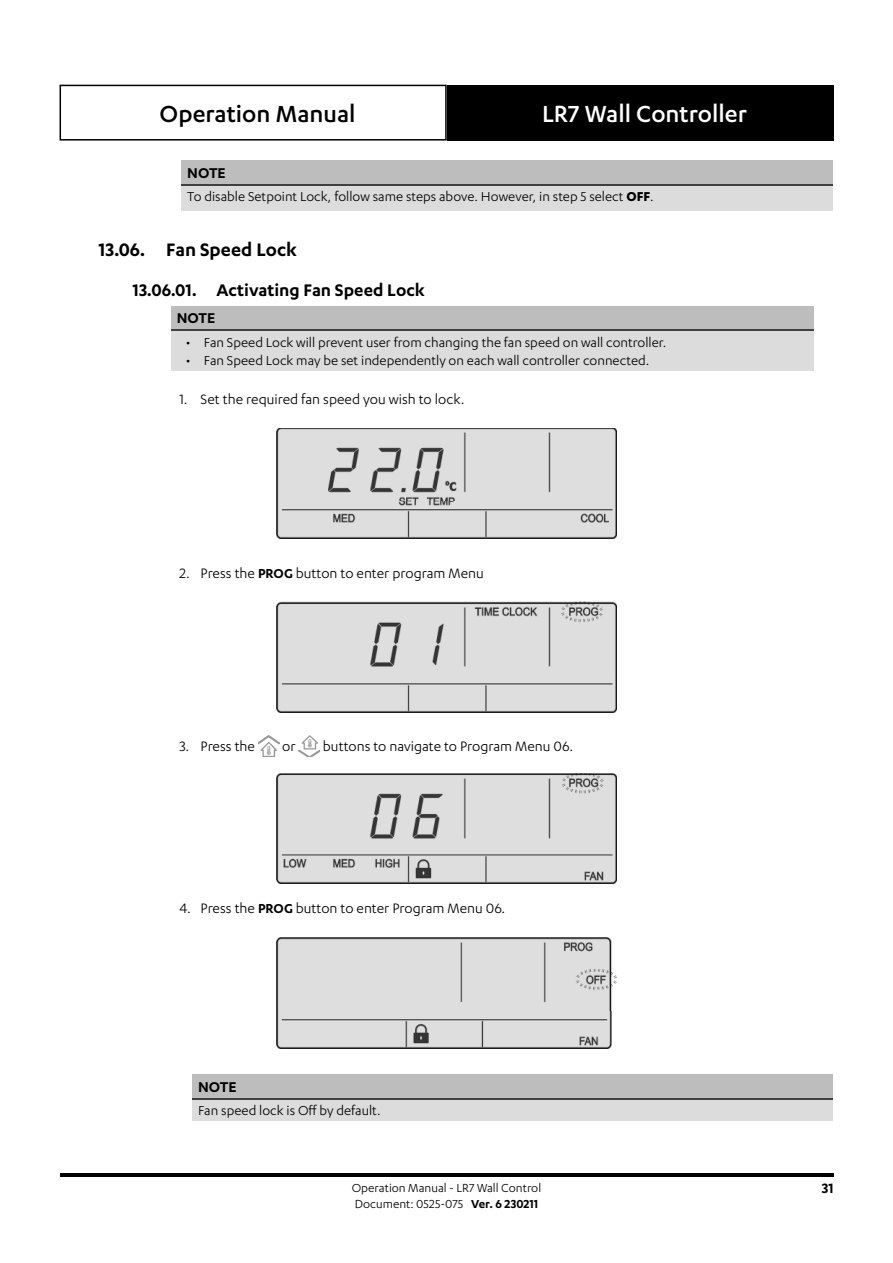
<style>
.page{position:relative;width:893px;height:1263px;background:#fff}
.page>*{position:absolute;margin:0;border:0;box-sizing:border-box;transform-origin:0 0}
.t1{font:500 27px "Karbon";color:#fff}
.t2{font:500 27px "Karbon";color:#000}
.t3{font:600 21px "Karbon";color:#000}
.t4{font:600 19.5px "Karbon";color:#000}
.t5{font:600 16.5px "Karbon";color:#000}
.t6{font:15.75px "Karbon";color:#000}
.t7{font:600 15.75px "Karbon";color:#000}
.t8{font:15px "Karbon";color:#000}
.t9{font:13.5px/16.2px "Karbon";color:#000}
.s1{font-weight:700}
.s2{font-weight:600;font-size:15px}
.s3{font-weight:600}
</style>
<div class="page">
<hr style="left:60px;top:1173px;width:773px;height:3px;background:#000">
<svg style="left:60px;top:85px;width:387px;height:56px"></svg>
<div style="left:447px;top:85px;width:386px;height:56px;background:#000"></div>
<div style="left:181px;top:161px;width:652px;height:24px;background:#bdbdbd"></div>
<div style="left:181px;top:185px;width:652px;height:26px;background:#dcdcdc"></div>
<hr style="left:181px;top:184px;width:652px;height:2px;background:#404040">
<div style="left:171px;top:306px;width:643px;height:24px;background:#bdbdbd"></div>
<div style="left:171px;top:330px;width:643px;height:41px;background:#dcdcdc"></div>
<hr style="left:171px;top:330px;width:643px;height:1px;background:#404040">
<img style="left:276px;top:428px;width:341px;height:111px">
<img style="left:276px;top:602px;width:341px;height:110px">
<img style="left:258px;top:736px;width:21px;height:21px">
<img style="left:299px;top:736px;width:21px;height:21px">
<img style="left:276px;top:773px;width:341px;height:111px">
<img style="left:276px;top:937px;width:341px;height:111px">
<div style="left:192px;top:1074px;width:641px;height:25px;background:#bdbdbd"></div>
<div style="left:192px;top:1099px;width:641px;height:22px;background:#dcdcdc"></div>
<hr style="left:192px;top:1098px;width:641px;height:1px;background:#404040">
<h1 class="t2" style="left:160px;top:103px;width:197px">Operation Manual</h1>
<h1 class="t1" style="left:542px;top:104px;width:206px">LR7 Wall Controller</h1>
<p class="t5" style="left:187px;top:166px;width:40px">NOTE</p>
<p class="t8" style="left:187px;top:191px;width:468px">To disable Setpoint Lock, follow same steps above. However, in step 5 select <span class="s1">OFF</span>.</p>
<h2 class="t3" style="left:99px;top:242px;width:200px">13.06. Fan Speed Lock</h2>
<h3 class="t4" style="left:133px;top:282px;width:294px">13.06.01. Activating Fan Speed Lock</h3>
<p class="t5" style="left:177px;top:312px;width:40px">NOTE</p>
<p class="t8" style="left:186px;top:336px;width:482px">• Fan Speed Lock will prevent user from changing the fan speed on wall controller.</p>
<p class="t8" style="left:186px;top:354px;width:465px">• Fan Speed Lock may be set independently on each wall controller connected.</p>
<p class="t6" style="left:179px;top:393px;width:287px">1. Set the required fan speed you wish to lock.</p>
<p class="t6" style="left:179px;top:567px;width:306px">2. Press the <span class="s2">PROG</span> button to enter program Menu</p>
<p class="t6" style="left:179px;top:740px;width:77px">3. Press the</p>
<p class="t6" style="left:282px;top:740px;width:15px">or</p>
<p class="t6" style="left:323px;top:740px;width:252px">buttons to navigate to Program Menu 06.</p>
<p class="t6" style="left:179px;top:902px;width:328px">4. Press the <span class="s2">PROG</span> button to enter Program Menu 06.</p>
<p class="t5" style="left:198px;top:1080px;width:40px">NOTE</p>
<p class="t8" style="left:198px;top:1104px;width:184px">Fan speed lock is Off by default.</p>
<p class="t9" style="left:352px;top:1180px;width:191px">Operation Manual - LR7 Wall Control<br>Document: 0525-075 <span class="s3">Ver. 6 230211</span></p>
<p class="t7" style="left:822px;top:1182px;width:13px">31</p>
</div>
